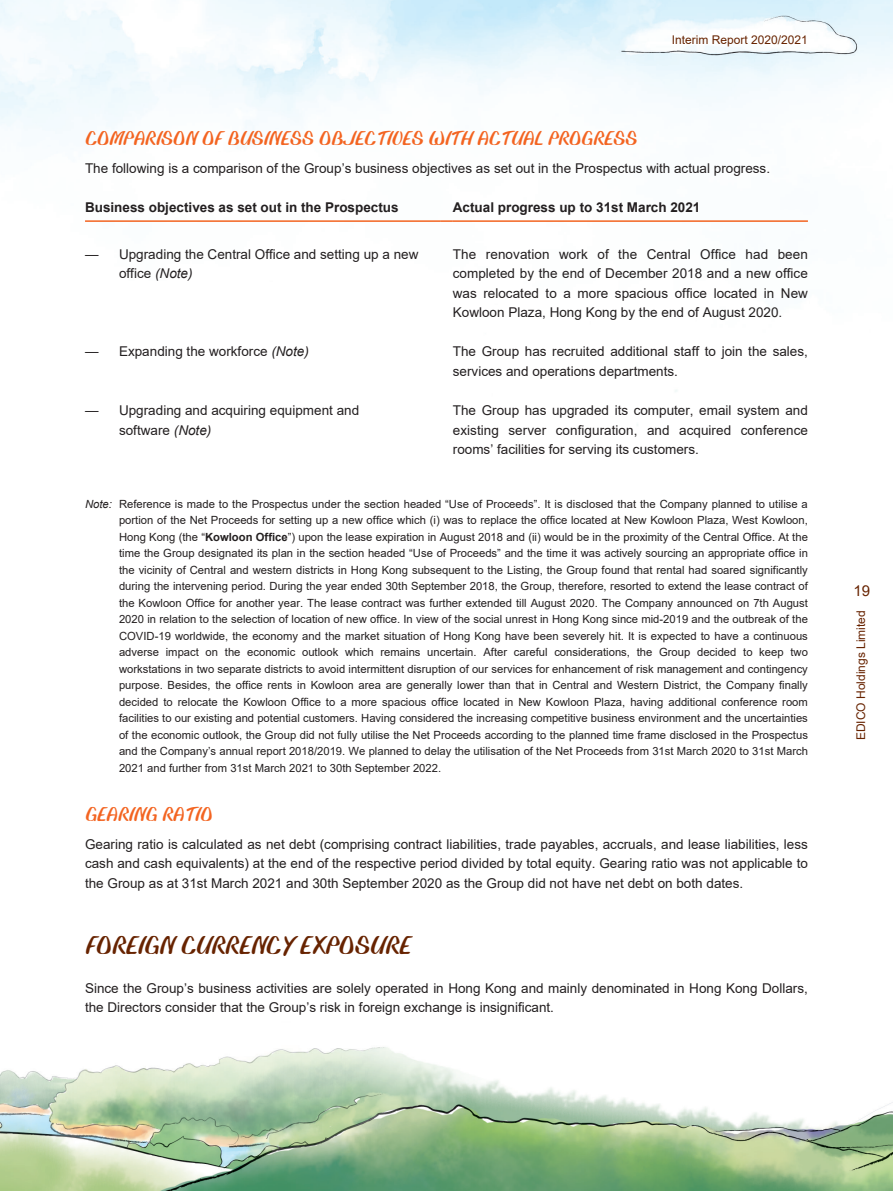
<style>
.page{position:relative;width:893px;height:1191px;background:#fff}
.page>*{position:absolute;margin:0;border:0;box-sizing:border-box;transform-origin:0 0}
.t1{font:27px "Biffo MT Std";color:#672300}
.t2{font:21px "Biffo MT Std";color:#f36421}
.t3{font:15px "Arial";color:#672300}
.t4{font:13.5px/19.5px "Arial";color:#231f20}
.t5{font:700 13.5px "Arial";color:#231f20}
.t6{font:12px "Arial";color:#672300}
.t7{font:11.25px/16.5px "Arial";color:#231f20;text-align:justify}
.s1{font-style:italic}
.s2{font-weight:700}
</style>
<div class="page">
<img style="left:0;top:0;width:893px;height:1191px">
<hr style="left:85px;top:220px;width:355px;height:2px;background:#f36421">
<svg style="left:440px;top:220px;width:13px;height:2px"></svg>
<hr style="left:453px;top:220px;width:355px;height:2px;background:#f36421">
<p class="t6" style="left:672px;top:31px;width:138px">Interim Report 2020/2021</p>
<p class="t2" style="left:85px;top:126px;width:25px">COMPARISON</p>
<p class="t2" style="left:202px;top:126px;width:50px">OF BUSINESS</p>
<p class="t2" style="left:319px;top:126px;width:47px">OBJECTIVES</p>
<p class="t2" style="left:428px;top:126px;width:13px">WITH</p>
<p class="t2" style="left:477px;top:126px;width:24px">ACTUAL</p>
<p class="t2" style="left:548px;top:126px;width:23px">PROGRESS</p>
<p class="t4" style="left:85px;top:158px;width:687px">The following is a comparison of the Group’s business objectives as set out in the Prospectus with actual progress.</p>
<p class="t5" style="left:85px;top:198px;width:315px">Business objectives as set out in the Prospectus</p>
<p class="t5" style="left:453px;top:198px;width:249px">Actual progress up to 31st March 2021</p>
<p class="t4" style="left:119px;top:244px;width:301px;text-indent:-34px">— Upgrading the Central Office and setting up a new office <span class="s1">(Note)</span></p>
<p class="t4" style="left:453px;top:244px;width:357px;text-align:justify">The renovation work of the Central Office had been completed by the end of December 2018 and a new office was relocated to a more spacious office located in New Kowloon Plaza, Hong Kong by the end of August 2020.</p>
<p class="t4" style="left:85px;top:342px;width:225px">— Expanding the workforce <span class="s1">(Note)</span></p>
<p class="t4" style="left:453px;top:342px;width:357px">The Group has recruited additional staff to join the sales, services and operations departments.</p>
<p class="t4" style="left:119px;top:400px;width:242px;text-indent:-34px">— Upgrading and acquiring equipment and software <span class="s1">(Note)</span></p>
<p class="t4" style="left:453px;top:400px;width:357px;text-align:justify">The Group has upgraded its computer, email system and existing server configuration, and acquired conference rooms’ facilities for serving its customers.</p>
<p class="t7" style="left:119px;top:495px;width:690px;text-indent:-34px"><span class="s1">Note:</span> Reference is made to the Prospectus under the section headed “Use of Proceeds”. It is disclosed that the Company planned to utilise a portion of the Net Proceeds for setting up a new office which (i) was to replace the office located at New Kowloon Plaza, West Kowloon, Hong Kong (the “<span class="s2">Kowloon Office</span>”) upon the lease expiration in August 2018 and (ii) would be in the proximity of the Central Office. At the time the Group designated its plan in the section headed “Use of Proceeds” and the time it was actively sourcing an appropriate office in the vicinity of Central and western districts in Hong Kong subsequent to the Listing, the Group found that rental had soared significantly during the intervening period. During the year ended 30th September 2018, the Group, therefore, resorted to extend the lease contract of the Kowloon Office for another year. The lease contract was further extended till August 2020. The Company announced on 7th August 2020 in relation to the selection of location of new office. In view of the social unrest in Hong Kong since mid-2019 and the outbreak of the COVID-19 worldwide, the economy and the market situation of Hong Kong have been severely hit. It is expected to have a continuous adverse impact on the economic outlook which remains uncertain. After careful considerations, the Group decided to keep two workstations in two separate districts to avoid intermittent disruption of our services for enhancement of risk management and contingency purpose. Besides, the office rents in Kowloon area are generally lower than that in Central and Western District, the Company finally decided to relocate the Kowloon Office to a more spacious office located in New Kowloon Plaza, having additional conference room facilities to our existing and potential customers. Having considered the increasing competitive business environment and the uncertainties of the economic outlook, the Group did not fully utilise the Net Proceeds according to the planned time frame disclosed in the Prospectus and the Company’s annual report 2018/2019. We planned to delay the utilisation of the Net Proceeds from 31st March 2020 to 31st March 2021 and further from 31st March 2021 to 30th September 2022.</p>
<p class="t2" style="left:85px;top:801px;width:23px">GEARING</p>
<p class="t2" style="left:162px;top:801px;width:22px">RATIO</p>
<p class="t4" style="left:85px;top:834px;width:724px;text-align:justify">Gearing ratio is calculated as net debt (comprising contract liabilities, trade payables, accruals, and lease liabilities, less cash and cash equivalents) at the end of the respective period divided by total equity. Gearing ratio was not applicable to the Group as at 31st March 2021 and 30th September 2020 as the Group did not have net debt on both dates.</p>
<p class="t1" style="left:85px;top:929px;width:26px">FOREIGN</p>
<p class="t1" style="left:181px;top:929px;width:31px">CURRENCY</p>
<p class="t1" style="left:299px;top:929px;width:28px">EXPOSURE</p>
<p class="t4" style="left:85px;top:978px;width:724px">Since the Group’s business activities are solely operated in Hong Kong and mainly denominated in Hong Kong Dollars, the Directors consider that the Group’s risk in foreign exchange is insignificant.</p>
<p class="t3" style="left:853px;top:580px;width:18px">19</p>
<p class="t6" style="left:853px;top:740px;width:132px;rotate:-90deg">EDICO Holdings Limited</p>
</div>
